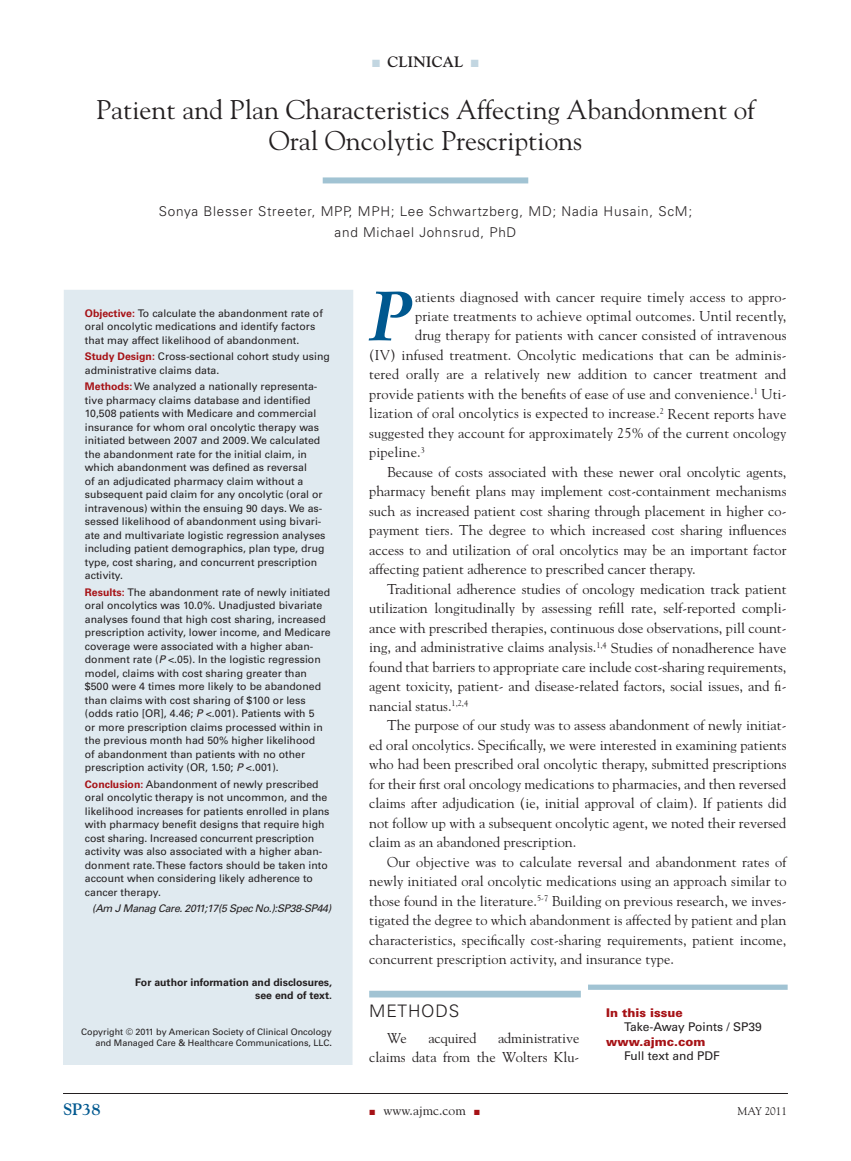
<style>
.page{position:relative;width:851px;height:1161px;background:#fff}
.page>*{position:absolute;margin:0;border:0;box-sizing:border-box;transform-origin:0 0}
.t1{font:70.05px "Sabon Bold Italic Os F";color:#00588f}
.t2{font:27px/31.5px "Goudy";color:#231f20;text-align:center}
.t3{font:300 17.25px "Univers";letter-spacing:.055em;color:#231f20}
.t4{font:700 16.5px "Goudy";color:#00588f}
.t5{font:700 15px "Goudy";color:#231f20}
.t6{font:14.25px/19.5px "Goudy";color:#231f20;text-align:right}
.t7{font:300 13.5px/21px "Univers";letter-spacing:.055em;color:#231f20;text-align:center}
.t8{font:13.5px "Goudy";color:#231f20}
.t9{font:12px "Univers";color:#231f20}
.t10{font:900 12px "Univers";color:#a61216}
.t11{font:11.25px "Goudy";color:#231f20}
.t12{font:10.5px/13.5px "Univers";color:#231f20}
.t13{font:700 10.5px/12.6px "Univers";color:#231f20;text-align:right}
.t14{font:italic 10.5px "Univers";letter-spacing:-.035em;color:#231f20}
.t15{font:9px/10.8px "Univers";color:#231f20;text-align:right}
.s1{color:#c2d6e1}
.s2{font-weight:700;color:#a61216}
.s3{font-style:italic}
.s4{font-weight:700}
.s5{color:#a61216}
</style>
<div class="page">
<hr style="left:63px;top:1093px;width:725px;height:1px;background:#231f20">
<div style="left:369px;top:991px;width:212px;height:7px;background:#a1c3d3"></div>
<div style="left:323px;top:177px;width:205px;height:6px;background:#a1c3d3"></div>
<div style="left:63px;top:290px;width:290px;height:775px;background:#e0eaf0"></div>
<div style="left:588px;top:985px;width:199px;height:5px;background:#a1c3d3"></div>
<p class="t5" style="left:372px;top:53px;width:108px"><span class="s1">■</span> CLINICAL <span class="s1">■</span></p>
<h2 class="t2" style="left:96px;top:94px;width:660px">Patient and Plan Characteristics Affecting Abandonment of<br>Oral Oncolytic Prescriptions</h2>
<p class="t7" style="left:159px;top:201px;width:534px">Sonya Blesser Streeter, MPP, MPH ; Lee Schwartzberg, MD ; Nadia H usain, ScM; and Michael Johnsrud, PhD</p>
<p class="t12" style="left:85px;top:306px;width:239px"><span class="s2">Objective:</span> To calculate the abandonment rate of oral oncolytic medications and identify factors that may affect likelihood of abandonment.</p>
<p class="t12" style="left:85px;top:350px;width:247px"><span class="s2">Study Design:</span> Cross-sectional cohort study using administrative claims data.</p>
<p class="t12" style="left:85px;top:380px;width:242px"><span class="s2">Methods:</span> We analyzed a nationally representa&shy;tive pharmacy claims database and identified 10,508 patients with Medicare and commercial insurance for whom oral oncolytic therapy was initiated between 2007 and 2009. We calculated the abandonment rate for the initial claim, in which abandonment was defined as reversal<br>of an adjudicated pharmacy claim without a subsequent paid claim for any oncolytic (oral or intravenous) within the ensuing 90 days. We as&shy;sessed likelihood of abandonment using bivari&shy;ate and multivariate logistic regression analyses including patient demographics, plan type, drug type, cost sharing, and concurrent prescription activity.</p>
<p class="t12" style="left:85px;top:585px;width:247px"><span class="s2">Results:</span> The abandonment rate of newly initiated oral oncolytics was 10.0%. Unadjusted bivariate analyses found that high cost sharing, increased prescription activity, lower income, and Medicare coverage were associated with a higher aban&shy;donment rate (<span class="s3">P</span> &lt;.05). In the logistic regression model, claims with cost sharing greater than $500 were 4 times more likely to be abandoned than claims with cost sharing of $100 or less (odds ratio [OR], 4.46; <span class="s3">P</span> &lt;.001). Patients with 5<br>or more prescription claims processed within in the previous month had 50% higher likelihood<br>of abandonment than patients with no other prescription activity (OR, 1.50; <span class="s3">P</span> &lt;.001).</p>
<p class="t12" style="left:85px;top:777px;width:246px"><span class="s2">Conclusion:</span> Abandonment of newly prescribed oral oncolytic therapy is not uncommon, and the likelihood increases for patients enrolled in plans with pharmacy benefit designs that require high cost sharing. Increased concurrent prescription activity was also associated with a higher aban&shy;donment rate. These factors should be taken into account when considering likely adherence to cancer therapy.</p>
<p class="t14" style="left:92px;top:902px;width:240px">(Am J Manag Care. 2011;17(5 Spec No.):SP38-SP44)</p>
<p class="t13" style="left:135px;top:977px;width:198px">For author information and disclosures, see end of text.</p>
<p class="t15" style="left:81px;top:1026px;width:252px">Copyright © 2011 by American Society of Clinical Oncology and Managed Care &amp; Healthcare Communications, LLC<span class="s4">.</span></p>
<h1 class="t1" style="left:369px;top:274px;width:43px">P</h1>
<p class="t6" style="left:415px;top:287px;width:373px">atients diagnosed with cancer require timely access to appro-</p>
<p class="t6" style="left:415px;top:306px;width:373px">priate treatments to achieve optimal outcomes. Until recently,</p>
<p class="t6" style="left:415px;top:326px;width:373px">drug therapy for patients with cancer consisted of intravenous</p>
<p class="t6" style="left:369px;top:345px;width:418px">(IV) infused treatment. Oncolytic medications that can be adminis-</p>
<p class="t6" style="left:369px;top:365px;width:418px">tered orally are a relatively new addition to cancer treatment and</p>
<p class="t6" style="left:369px;top:384px;width:418px">provide patients with the benefits of ease of use and convenience.<sup>1</sup> Uti-</p>
<p class="t6" style="left:369px;top:404px;width:418px">lization of oral oncolytics is expected to increase.<sup>2</sup> Recent reports have</p>
<p class="t6" style="left:369px;top:423px;width:418px">suggested they account for approximately 25% of the current oncology</p>
<p class="t6" style="left:369px;top:443px;width:57px">pipeline.<sup>3</sup></p>
<p class="t6" style="left:387px;top:462px;width:401px">Because of costs associated with these newer oral oncolytic agents,</p>
<p class="t6" style="left:369px;top:482px;width:418px">pharmacy benefit plans may implement cost-containment mechanisms</p>
<p class="t6" style="left:369px;top:501px;width:418px">such as increased patient cost sharing through placement in higher co-</p>
<p class="t6" style="left:369px;top:521px;width:418px">payment tiers. The degree to which increased cost sharing influences</p>
<p class="t6" style="left:369px;top:540px;width:419px">access to and utilization of oral oncolytics may be an important factor</p>
<p class="t6" style="left:369px;top:560px;width:328px">affecting patient adherence to prescribed cancer therapy.</p>
<p class="t6" style="left:387px;top:579px;width:401px">Traditional adherence studies of oncology medication track patient</p>
<p class="t6" style="left:369px;top:599px;width:418px">utilization longitudinally by assessing refill rate, self-reported compli-</p>
<p class="t6" style="left:369px;top:618px;width:418px">ance with prescribed therapies, continuous dose observations, pill count-</p>
<p class="t6" style="left:369px;top:638px;width:419px">ing, and administrative claims analysis.<sup>1,4</sup> Studies of nonadherence have</p>
<p class="t6" style="left:369px;top:657px;width:418px">found that barriers to appropriate care include cost-sharing requirements,</p>
<p class="t6" style="left:369px;top:677px;width:418px">agent toxicity, patient- and disease-related factors, social issues, and fi-</p>
<p class="t6" style="left:369px;top:696px;width:100px">nancial status.<sup>1,2,4</sup></p>
<p class="t6" style="left:387px;top:716px;width:400px">The purpose of our study was to assess abandonment of newly initiat-</p>
<p class="t6" style="left:369px;top:735px;width:418px">ed oral oncolytics. Specifically, we were interested in examining patients</p>
<p class="t6" style="left:369px;top:755px;width:419px">who had been prescribed oral oncolytic therapy, submitted prescriptions</p>
<p class="t6" style="left:369px;top:774px;width:418px">for their first oral oncology medications to pharmacies, and then reversed</p>
<p class="t6" style="left:369px;top:794px;width:419px">claims after adjudication (ie, initial approval of claim). If patients did</p>
<p class="t6" style="left:369px;top:813px;width:418px">not follow up with a subsequent oncolytic agent, we noted their reversed</p>
<p class="t6" style="left:369px;top:833px;width:208px">claim as an abandoned prescription.</p>
<p class="t6" style="left:387px;top:852px;width:400px">Our objective was to calculate reversal and abandonment rates of</p>
<p class="t6" style="left:369px;top:872px;width:419px">newly initiated oral oncolytic medications using an approach similar to</p>
<p class="t6" style="left:369px;top:891px;width:418px">those found in the literature.<sup>5-7</sup> Building on previous research, we inves-</p>
<p class="t6" style="left:369px;top:911px;width:419px">tigated the degree to which abandonment is affected by patient and plan</p>
<p class="t6" style="left:369px;top:930px;width:418px">characteristics, specifically cost-sharing requirements, patient income,</p>
<p class="t6" style="left:369px;top:950px;width:306px">concurrent prescription activity, and insurance type.</p>
<p class="t3" style="left:369px;top:1000px;width:92px">Methods</p>
<p class="t6" style="left:387px;top:1028px;width:21px">We</p>
<p class="t6" style="left:428px;top:1028px;width:50px">acquired</p>
<p class="t10" style="left:606px;top:1005px;width:78px">In this issue</p>
<p class="t9" style="left:624px;top:1020px;width:139px">Take-Away Points / SP39</p>
<p class="t10" style="left:606px;top:1034px;width:101px">www.ajmc.com</p>
<p class="t9" style="left:624px;top:1049px;width:97px">Full text and PDF</p>
<p class="t6" style="left:369px;top:1028px;width:212px">administrative<br>claims data from the Wolters Klu-</p>
<p class="t4" style="left:63px;top:1099px;width:39px">SP38</p>
<p class="t8" style="left:369px;top:1102px;width:112px"><span class="s5">■</span> www.ajmc.com <span class="s5">■</span></p>
<p class="t11" style="left:737px;top:1104px;width:51px">may 2011</p>
</div>
